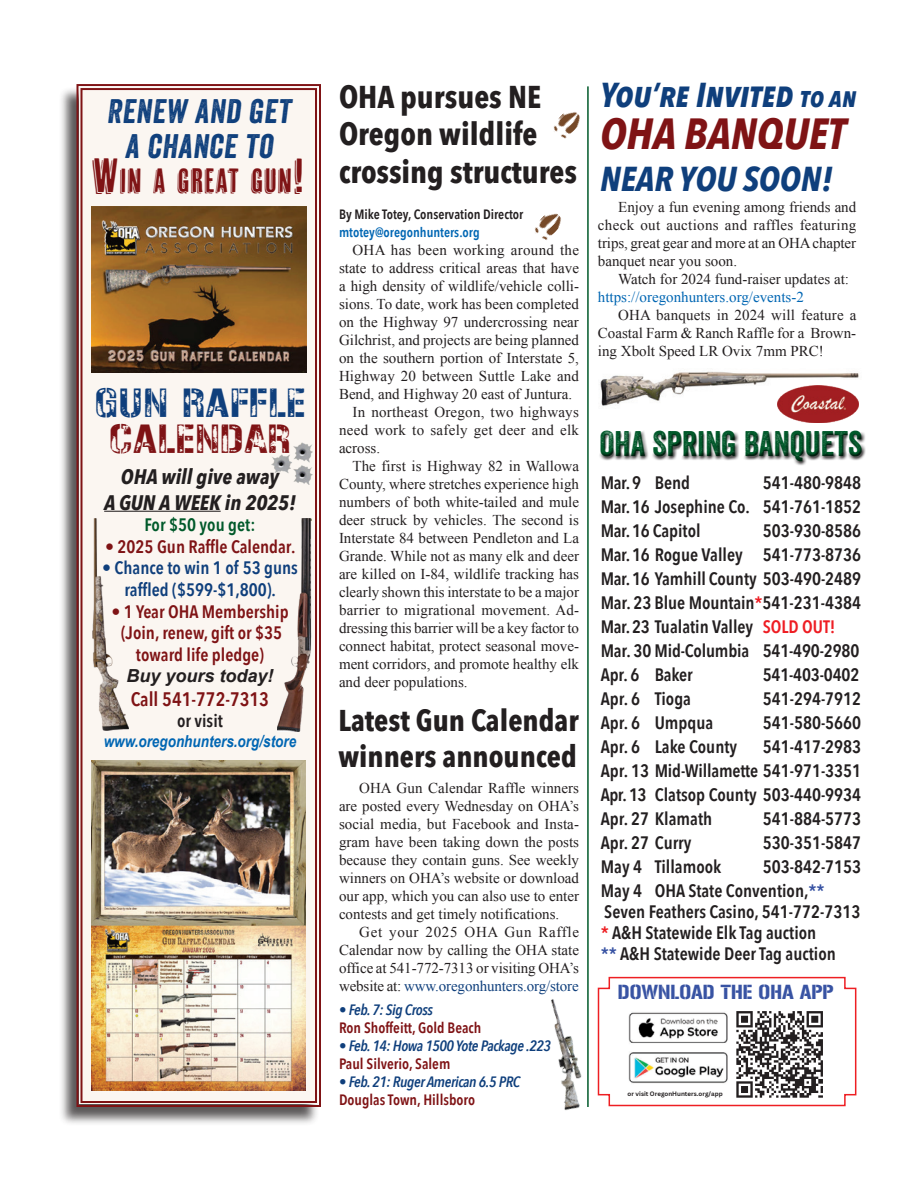
<style>
.page{position:relative;width:918px;height:1188px;background:#fff}
.page>*{position:absolute;margin:0;border:0;box-sizing:border-box;transform-origin:0 0}
.t1{font:italic 700 43.5px "Avenir Next Condensed";color:#7f1315}
.t2{font:36px "Gunplay Damage";letter-spacing:.025em;color:#0f3f7c}
.t3{font:36px "Gunplay Damage";color:#7f1315}
.t4{font:italic 700 34.5px "Avenir Next Condensed";color:#0f3f7c}
.t5{font:34.5px "Veneer";letter-spacing:.005em;color:#00592a}
.t6{font:33.6px "Cheap Pine";letter-spacing:.035em;color:#7f1315}
.t7{font:italic 33px/34.5px "Veneer";letter-spacing:.025em;color:#0f3f7c;text-align:center}
.t8{font:700 31.5px/37.8px "Avenir Next Condensed";color:#231f20}
.t9{font:700 30px/36px "Avenir Next Condensed";color:#231f20}
.t10{font:italic 700 21px/25.2px "Avenir Next Condensed";color:#231f20;text-align:center}
.t11{font:600 19.5px "Avenir Next Condensed";color:#7f1315}
.t12{font:600 18px/24px "Avenir Next Condensed";color:#231f20}
.t13{font:600 18px/21.6px "Avenir Next Condensed";color:#7f1315;text-align:center}
.t14{font:600 18px/21.6px "Avenir Next Condensed";color:#0f3f7c;text-align:center}
.t15{font:18px "Gunplay";color:#3853a3}
.t16{font:italic 700 18px "Arial";color:#231f20}
.t17{font:600 18px "Avenir Next Condensed";color:#00592a}
.t18{font:italic 700 16.5px "Arial Narrow";color:#0166b3}
.t19{font:15px/18px "Times New Roman";color:#231f20;text-align:justify}
.t20{font:italic 600 15px "Avenir Next Condensed";letter-spacing:-.025em;color:#0f3f7c}
.t21{font:600 15px "Avenir Next Condensed";color:#7f1315}
.t22{font:15px "Times New Roman";letter-spacing:.02em;color:#231f20}
.t23{font:15px "Times New Roman";color:#0166b3}
.t24{font:600 13.5px "Avenir Next Condensed";color:#231f20}
.t25{font:600 13.5px "Avenir Next Condensed";color:#0166b3}
.t26{font:700 6.15px "Canva Sans";color:#231f20}
.s1{font-size:48px}
.s2{color:#0f3f7c}
.s3{font-size:27px}
.s4{color:#ee1d23}
.s5{color:#3853a3}
.s6{color:#ee1f23}
</style>
<div class="page">
<img style="left:600px;top:371px;width:259px;height:37px">
<div style="left:598px;top:429px;width:268px;height:37px;background:#231f20;opacity:.75"></div>
<img style="left:777px;top:386px;width:81px;height:37px">
<hr style="left:587px;top:86px;width:2px;height:1021px;background:#00592a">
<div style="left:58px;top:86px;width:261px;height:1040px;background:#231f20;opacity:.75"></div>
<svg style="left:76px;top:84px;width:245px;height:1024px"></svg>
<div style="left:81px;top:88px;width:236px;height:1015px;border:2px solid #7f1315"></div>
<hr style="left:104px;top:511px;width:117px;height:1px;background:#231f20">
<img style="left:91px;top:206px;width:215px;height:167px">
<img style="left:277px;top:518px;width:34px;height:213px">
<img style="left:93px;top:518px;width:36px;height:213px">
<img style="left:92px;top:761px;width:213px;height:330px">
<img style="left:272px;top:443px;width:41px;height:42px">
<img style="left:553px;top:112px;width:27px;height:27px">
<img style="left:534px;top:213px;width:27px;height:27px">
<svg style="left:628px;top:976px;width:229px;height:131px"></svg>
<img style="left:551px;top:963px;width:77px;height:147px">
<h3 class="t7" style="left:107px;top:94px;width:185px">RENEW AND GET<br>A CHANCE TO</h3>
<h3 class="t6" style="left:93px;top:162px;width:212px"><span class="s1">W</span>IN A GREAT GUN<span class="s1">!</span></h3>
<h2 class="t2" style="left:95px;top:382px;width:212px">GUN RAFFLE</h2>
<h2 class="t3" style="left:109px;top:418px;width:183px">CALENDAR</h2>
<h3 class="t10" style="left:104px;top:464px;width:193px">OHA will give away<br>A GUN A WEEK in 2025!</h3>
<p class="t17" style="left:145px;top:509px;width:112px">For $50 you get:</p>
<p class="t13" style="left:105px;top:535px;width:192px">• 2025 Gun Raffle Calendar.</p>
<p class="t14" style="left:102px;top:557px;width:197px">• Chance to win 1 of 53 guns raffled ($599-$1,800).</p>
<p class="t13" style="left:111px;top:600px;width:179px">• 1 Year OHA Membership (Join, renew, gift or $35 toward life pledge)</p>
<p class="t16" style="left:126px;top:664px;width:149px">Buy yours today!</p>
<h3 class="t11" style="left:131px;top:682px;width:140px">Call 541-772-7313</h3>
<p class="t12" style="left:177px;top:709px;width:47px">or visit</p>
<p class="t18" style="left:104px;top:729px;width:194px">www.oregonhunters.org/store</p>
<h3 class="t8" style="left:339px;top:77px;width:240px">OHA pursues NE<br>Oregon wildlife crossing structures</h3>
<p class="t24" style="left:339px;top:203px;width:186px">By Mike Totey, Conservation Director</p>
<p class="t25" style="left:339px;top:221px;width:142px">mtotey@oregonhunters.org</p>
<p class="t22" style="left:352px;top:240px;width:228px">OHA has been working around the</p>
<p class="t19" style="left:339px;top:259px;width:242px">state to address critical areas that have</p>
<p class="t19" style="left:339px;top:277px;width:241px">a high density of wildlife/vehicle colli-</p>
<p class="t19" style="left:339px;top:295px;width:242px">sions. To date, work has been completed</p>
<p class="t19" style="left:339px;top:313px;width:241px">on the Highway 97 undercrossing near</p>
<p class="t19" style="left:339px;top:331px;width:242px">Gilchrist, and projects are being planned</p>
<p class="t19" style="left:339px;top:349px;width:242px">on the southern portion of Interstate 5,</p>
<p class="t19" style="left:339px;top:367px;width:242px">Highway 20 between Suttle Lake and</p>
<p class="t19" style="left:339px;top:385px;width:235px">Bend, and Highway 20 east of Juntura.</p>
<p class="t19" style="left:352px;top:403px;width:228px">In northeast Oregon, two highways</p>
<p class="t22" style="left:339px;top:420px;width:242px">need work to safely get deer and elk</p>
<p class="t19" style="left:339px;top:439px;width:43px">across.</p>
<p class="t19" style="left:352px;top:457px;width:228px">The first is Highway 82 in Wallowa</p>
<p class="t19" style="left:339px;top:475px;width:242px">County, where stretches experience high</p>
<p class="t19" style="left:339px;top:493px;width:242px">numbers of both white-tailed and mule</p>
<p class="t19" style="left:339px;top:511px;width:241px">deer struck by vehicles. The second is</p>
<p class="t19" style="left:339px;top:529px;width:242px">Interstate 84 between Pendleton and La</p>
<p class="t19" style="left:339px;top:547px;width:242px">Grande. While not as many elk and deer</p>
<p class="t19" style="left:339px;top:565px;width:242px">are killed on I-84, wildlife tracking has</p>
<p class="t19" style="left:339px;top:583px;width:242px">clearly shown this interstate to be a major</p>
<p class="t19" style="left:339px;top:601px;width:242px">barrier to migrational movement. Ad-</p>
<p class="t19" style="left:339px;top:619px;width:242px">dressing this barrier will be a key factor to</p>
<p class="t19" style="left:339px;top:637px;width:242px">connect habitat, protect seasonal move-</p>
<p class="t19" style="left:339px;top:655px;width:242px">ment corridors, and promote healthy elk</p>
<p class="t19" style="left:339px;top:673px;width:130px">and deer populations.</p>
<h3 class="t9" style="left:338px;top:702px;width:242px">Latest Gun Calendar winners announced</h3>
<p class="t19" style="left:339px;top:779px;width:242px;text-indent:20px">OHA Gun Calendar Raffle winners are posted every Wednesday on OHA’s social media, but Facebook and Insta&shy;gram have been taking down the posts because they contain guns. See weekly winners on OHA’s website or download our app, which you can also use to enter contests and get timely notifications.</p>
<p class="t19" style="left:339px;top:923px;width:242px;text-indent:20px">Get your 2025 OHA Gun Raffle Calendar now by calling the OHA state office at 541-772-7313 or visiting OHA’s website at: <span class="s2">www.oregonhunters.org/store</span></p>
<p class="t20" style="left:339px;top:1001px;width:95px">• Feb. 7: Sig Cross</p>
<p class="t21" style="left:339px;top:1015px;width:144px">Ron Shoffeitt, Gold Beach</p>
<p class="t20" style="left:339px;top:1037px;width:213px">• Feb. 14: Howa 1500 Yote Package .223</p>
<p class="t21" style="left:339px;top:1051px;width:113px">Paul Silverio, Salem</p>
<p class="t20" style="left:339px;top:1073px;width:183px">• Feb. 21: Ruger American 6.5 PRC</p>
<p class="t21" style="left:339px;top:1087px;width:138px">Douglas Town, Hillsboro</p>
<h3 class="t4" style="left:600px;top:74px;width:258px">You’re Invited <span class="s3">to an</span></h3>
<h1 class="t1" style="left:600px;top:107px;width:247px">OHA BANQUET</h1>
<h3 class="t4" style="left:600px;top:157px;width:234px">NEAR YOU SOON!</h3>
<p class="t19" style="left:598px;top:198px;width:260px;text-indent:20px">Enjoy a fun evening among friends and check out auctions and raffles featuring trips, great gear and more at an OHA chapter banquet near you soon.</p>
<p class="t19" style="left:618px;top:270px;width:232px">Watch for 2024 fund-raiser updates at:</p>
<p class="t23" style="left:598px;top:287px;width:207px">https://oregonhunters.org/events-2</p>
<p class="t19" style="left:598px;top:306px;width:260px;text-indent:20px">OHA banquets in 2024 will feature a Coastal Farm &amp; Ranch Raffle for a Brown&shy;ing Xbolt Speed LR Ovix 7mm PRC!</p>
<h3 class="t5" style="left:600px;top:422px;width:264px">OHA SPRING BANQUETS</h3>
<p class="t12" style="left:601px;top:470px;width:91px">Mar. 9 Bend</p>
<p class="t12" style="left:601px;top:470px;width:262px;text-align:justify;text-indent:162px">541-480-9848<br>Mar. 16 Josephine Co. 541-761-1852<br>Mar. 16 Capitol</p>
<p class="t12" style="left:601px;top:518px;width:262px;text-indent:162px">503-930-8586<br>Mar. 16 Rogue Valley 541-773-8736<br>Mar. 16 Yamhill County 503-490-2489<br>Mar. 23 Blue Mountain<span class="s4">*</span>541-231-4384<br>Mar. 23 Tualatin Valley <span class="s4">SOLD OUT!<br></span>Mar. 30 Mid-Columbia 541-490-2980<br>Apr. 6 Baker</p>
<p class="t12" style="left:763px;top:662px;width:98px">541-403-0402</p>
<p class="t12" style="left:601px;top:686px;width:92px">Apr. 6 Tioga</p>
<p class="t12" style="left:763px;top:686px;width:100px">541-294-7912</p>
<p class="t12" style="left:601px;top:710px;width:114px">Apr. 6 Umpqua</p>
<p class="t12" style="left:763px;top:710px;width:100px">541-580-5660</p>
<p class="t12" style="left:601px;top:734px;width:138px">Apr. 6 Lake County</p>
<p class="t12" style="left:601px;top:734px;width:262px;text-align:justify;text-indent:162px">541-417-2983<br>Apr. 13 Mid-Willamette 541-971-3351<br>Apr. 13 Clatsop County 503-440-9934<br>Apr. 27 Klamath</p>
<p class="t12" style="left:763px;top:806px;width:100px">541-884-5773</p>
<p class="t12" style="left:601px;top:830px;width:92px">Apr. 27 Curry</p>
<p class="t12" style="left:763px;top:830px;width:100px">530-351-5847</p>
<p class="t12" style="left:601px;top:854px;width:122px">May 4 Tillamook</p>
<p class="t12" style="left:601px;top:854px;width:262px;text-indent:162px">503-842-7153<br>May 4 OHA State Convention,<span class="s5">**</span></p>
<p class="t12" style="left:601px;top:901px;width:261px;line-height:21px">Seven Feathers Casino, 541-772-7313 <span class="s6">*</span> A&amp;H Statewide Elk Tag auction<br><span class="s5">**</span> A&amp;H Statewide Deer Tag auction</p>
<p class="t15" style="left:618px;top:982px;width:217px">DOWNLOAD THE OHA APP</p>
<p class="t26" style="left:628px;top:1090px;width:97px">or visit OregonHunters.org/app</p>
</div>
